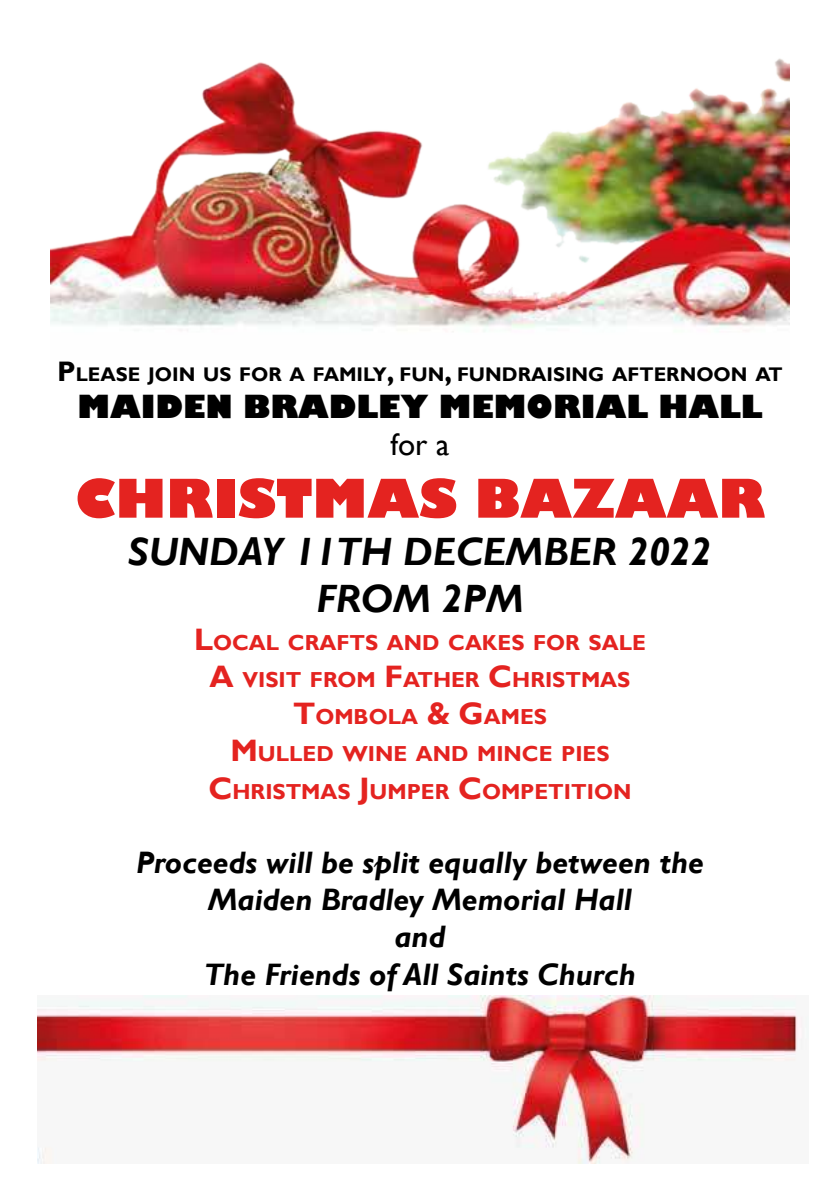
<style>
.page{position:relative;width:840px;height:1191px;background:#fff}
.page>*{position:absolute;margin:0;border:0;box-sizing:border-box;transform-origin:0 0}
.t1{font:800 52.2px "Gill Sans";color:#e42320}
.t2{font:italic 700 39.4px/47.4px "Gill Sans";color:#000;text-align:center}
.t3{font:italic 700 31px/37.2px "Gill Sans";color:#000;text-align:center}
.t4{font:800 31px "Gill Sans";color:#000}
.t5{font:31px "Gill Sans";color:#000}
.t6{font:700 21.8px/37.2px "Gill Sans";color:#e42320;text-align:center}
.t7{font:700 19.8px "Gill Sans";color:#000}
.s1{font-size:28.2px}
.s2{font-size:31px}
</style>
<div class="page">
<img style="left:38px;top:995px;width:769px;height:168px">
<img style="left:51px;top:58px;width:737px;height:274px">
<p class="t7" style="left:57px;top:366px;width:726px"><span class="s1">P</span>LEASE JOIN US FOR A FAMILY<span class="s1">,</span> FUN<span class="s1">,</span> FUNDRAISING AFTERNOON AT</p>
<h3 class="t4" style="left:77px;top:394px;width:686px">MAIDEN BRADLEY MEMORIAL HALL</h3>
<h3 class="t5" style="left:390px;top:426px;width:60px">for a</h3>
<h1 class="t1" style="left:75px;top:478px;width:691px">CHRISTMAS BAZAAR</h1>
<h2 class="t2" style="left:128px;top:531px;width:585px">SUNDAY 11TH DECEMBER 2022<br>FROM 2PM</h2>
<p class="t6" style="left:194px;top:625px;width:453px"><span class="s2">L</span>OCAL CRAFTS AND CAKES FOR SALE<br><span class="s2">A</span> VISIT FROM <span class="s2">F</span>ATHER <span class="s2">C</span>HRISTMAS<br><span class="s2">T</span>OMBOLA <span class="s2">&amp; G</span>AMES<br><span class="s2">M</span>ULLED WINE AND MINCE PIES<br><span class="s2">C</span>HRISTMAS <span class="s2">J</span>UMPER <span class="s2">C</span>OMPETITION</p>
<h3 class="t3" style="left:136px;top:846px;width:569px">Proceeds will be split equally between the<br>Maiden Bradley Memorial Hall<br>and<br>The Friends of All Saints Church</h3>
</div>
